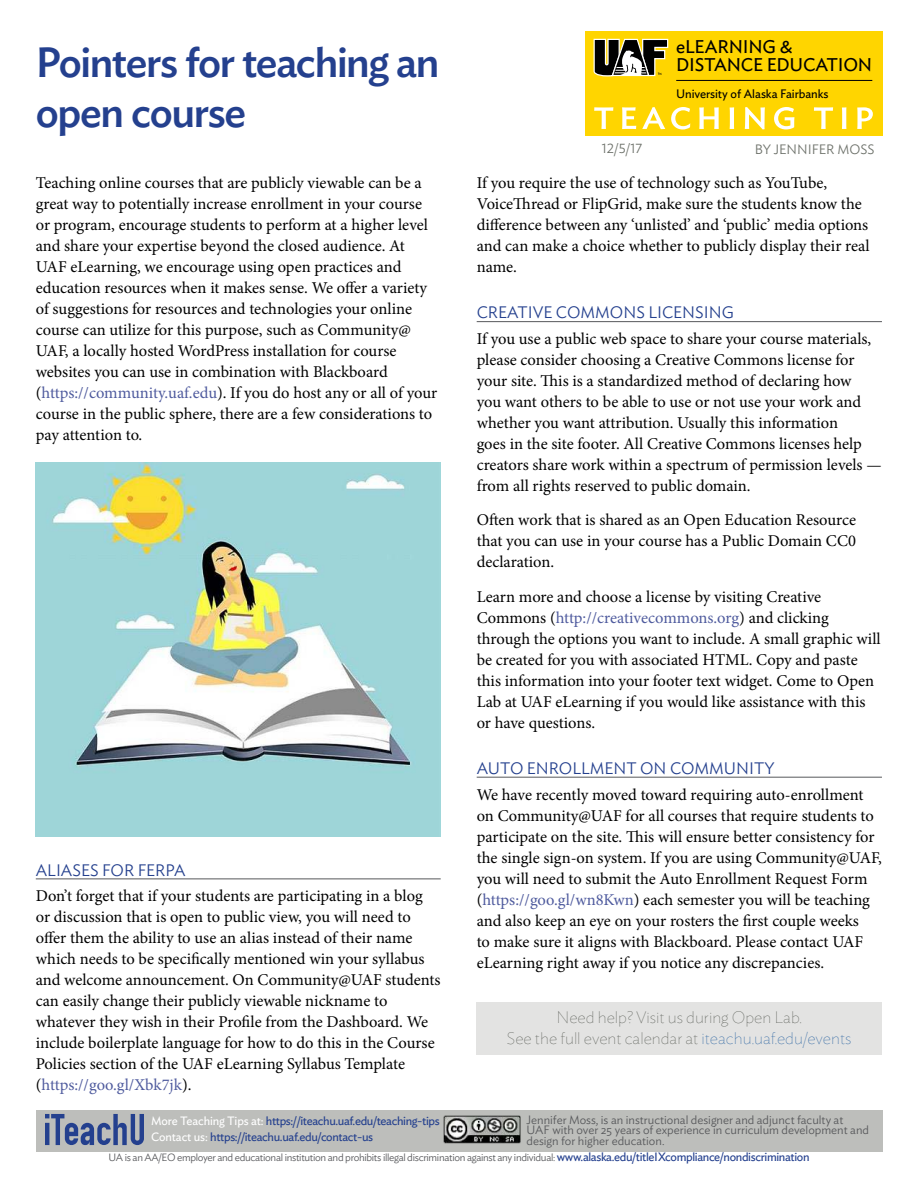
<style>
.page{position:relative;width:918px;height:1188px;background:#fff}
.page>*{position:absolute;margin:0;border:0;box-sizing:border-box;transform-origin:0 0}
.t1{font:500 42px/50.4px "Ideal Sans";letter-spacing:-.035em;color:#24408e}
.t2{font:18.3px/18.3px "Ideal Sans";letter-spacing:-.015em;color:#000}
.t3{font:16.5px/21px "Minion Pro";letter-spacing:-.005em;color:#000}
.t4{font:100 16.5px/21px "Ideal Sans";color:#535750;text-align:center}
.t5{font:300 16.5px "Ideal Sans";color:#24408e}
.t6{font:300 13.5px "Ideal Sans";color:#6d716a}
.t7{font:12.15px "Ideal Sans";letter-spacing:-.01em;color:#000}
.t8{font:300 12px/10.5px "Ideal Sans";color:#57585b}
.t9{font:12px/16.2px "Ideal Sans";letter-spacing:-.03em;color:#24408e}
.t10{font:300 10.5px "Ideal Sans";letter-spacing:-.03em;color:#57585b}
.s1{color:#4f5b9e}
.s2{color:#205d9e}
.s3{color:#fff}
.s4{font-weight:400;font-size:12px;color:#24408e}
</style>
<div class="page">
<div style="left:36px;top:1110px;width:846px;height:41px;background:#bdbebb"></div>
<img style="left:444px;top:1116px;width:77px;height:28px">
<div style="left:585px;top:31px;width:297px;height:105px;background:#ffd500"></div>
<svg style="left:594px;top:38px;width:75px;height:39px;background:#766e48"></svg>
<hr style="left:676px;top:80px;width:196px;height:1px;background:#000">
<svg style="left:594px;top:107px;width:279px;height:23px"></svg>
<svg style="left:45px;top:1114px;width:99px;height:31px"></svg>
<hr style="left:477px;top:321px;width:405px;height:1px;background:#57585b">
<hr style="left:477px;top:777px;width:405px;height:1px;background:#57585b">
<div style="left:477px;top:1002px;width:405px;height:53px;background:#e3e3e2"></div>
<hr style="left:36px;top:879px;width:405px;height:1px;background:#57585b">
<img style="left:36px;top:462px;width:405px;height:375px">
<h1 class="t1" style="left:36px;top:40px;width:405px">Pointers for teaching an open course</h1>
<p class="t3" style="left:36px;top:174px;width:403px">Teaching online courses that are publicly viewable can be a great way to potentially increase enrollment in your course or program, encourage students to perform at a higher level and share your expertise beyond the closed audience. At UAF eLearning, we encourage using open practices and education resources when it makes sense. We offer a variety of suggestions for resources and technologies your online course can utilize for this purpose, such as Community@ UAF, a locally hosted WordPress installation for course websites you can use in combination with Blackboard (<span class="s1">https://community.uaf.edu</span>). If you do host any or all of your course in the public sphere, there are a few considerations to pay attention to.</p>
<p class="t5" style="left:36px;top:863px;width:151px">ALIASES FOR FERPA</p>
<p class="t3" style="left:36px;top:887px;width:406px">Don’t forget that if your students are participating in a blog or discussion that is open to public view, you will need to offer them the ability to use an alias instead of their name which needs to be specifically mentioned win your syllabus and welcome announcement. On Community@UAF students can easily change their publicly viewable nickname to whatever they wish in their Profile from the Dashboard. We include boilerplate language for how to do this in the Course Policies section of the UAF eLearning Syllabus Template (<span class="s1">https://goo.gl/Xbk7jk</span>).</p>
<p class="t6" style="left:602px;top:142px;width:42px">12/5/17</p>
<p class="t2" style="left:676px;top:38px;width:198px">eLEARNING &amp;<br>DISTANCE EDUCATION</p>
<p class="t7" style="left:676px;top:89px;width:154px">University of Alaska Fairbanks</p>
<p class="t6" style="left:755px;top:143px;width:121px">BY JENNIFER MOSS</p>
<p class="t3" style="left:477px;top:174px;width:395px">If you require the use of technology such as YouTube, VoiceThread or FlipGrid, make sure the students know the difference between any ‘unlisted’ and ‘public’ media options and can make a choice whether to publicly display their real name.</p>
<p class="t5" style="left:477px;top:305px;width:259px">CREATIVE COMMONS LICENSING</p>
<p class="t3" style="left:477px;top:330px;width:406px">If you use a public web space to share your course materials, please consider choosing a Creative Commons license for your site. This is a standardized method of declaring how<br>you want others to be able to use or not use your work and whether you want attribution. Usually this information<br>goes in the site footer. All Creative Commons licenses help creators share work within a spectrum of permission levels — from all rights reserved to public domain.</p>
<p class="t3" style="left:477px;top:511px;width:381px;text-align:justify">Often work that is shared as an Open Education Resource that you can use in your course has a Public Domain CC0 declaration.</p>
<p class="t3" style="left:477px;top:588px;width:406px">Learn more and choose a license by visiting Creative Commons (<span class="s1">http://creativecommons.org</span>) and clicking through the options you want to include. A small graphic will be created for you with associated HTML. Copy and paste this information into your footer text widget. Come to Open Lab at UAF eLearning if you would like assistance with this or have questions.</p>
<p class="t5" style="left:477px;top:761px;width:299px">AUTO ENROLLMENT ON COMMUNITY</p>
<p class="t3" style="left:477px;top:785px;width:407px">We have recently moved toward requiring auto-enrollment on Community@UAF for all courses that require students to participate on the site. This will ensure better consistency for the single sign-on system. If you are using Community@UAF, you will need to submit the Auto Enrollment Request Form (<span class="s1">https://goo.gl/wn8Kwn</span>) each semester you will be teaching and also keep an eye on your rosters the first couple weeks<br>to make sure it aligns with Blackboard. Please contact UAF eLearning right away if you notice any discrepancies.</p>
<p class="t4" style="left:507px;top:1008px;width:346px">Need help? Visit us during Open Lab.<br>See the full event calendar at <span class="s2">iteachu.uaf.edu/events</span></p>
<p class="t8" style="left:526px;top:1115px;width:344px">Jennifer Moss, is an instructional designer and adjunct faculty at<br>UAF with over 25 years of experience in curriculum development and design for higher education.</p>
<p class="t9" style="left:151px;top:1114px;width:290px"><span class="s3">More Teaching Tips at:</span> https://iteachu.uaf.edu/teaching-tips<br><span class="s3">Contact us:</span> https://iteachu.uaf.edu/contact-us</p>
<p class="t10" style="left:109px;top:1152px;width:703px">UA is an AA/EO employer and educational institution and prohibits illegal discrimination against any individual: <span class="s4">www.alaska.edu/titleIXcompliance/nondiscrimination</span></p>
</div>
